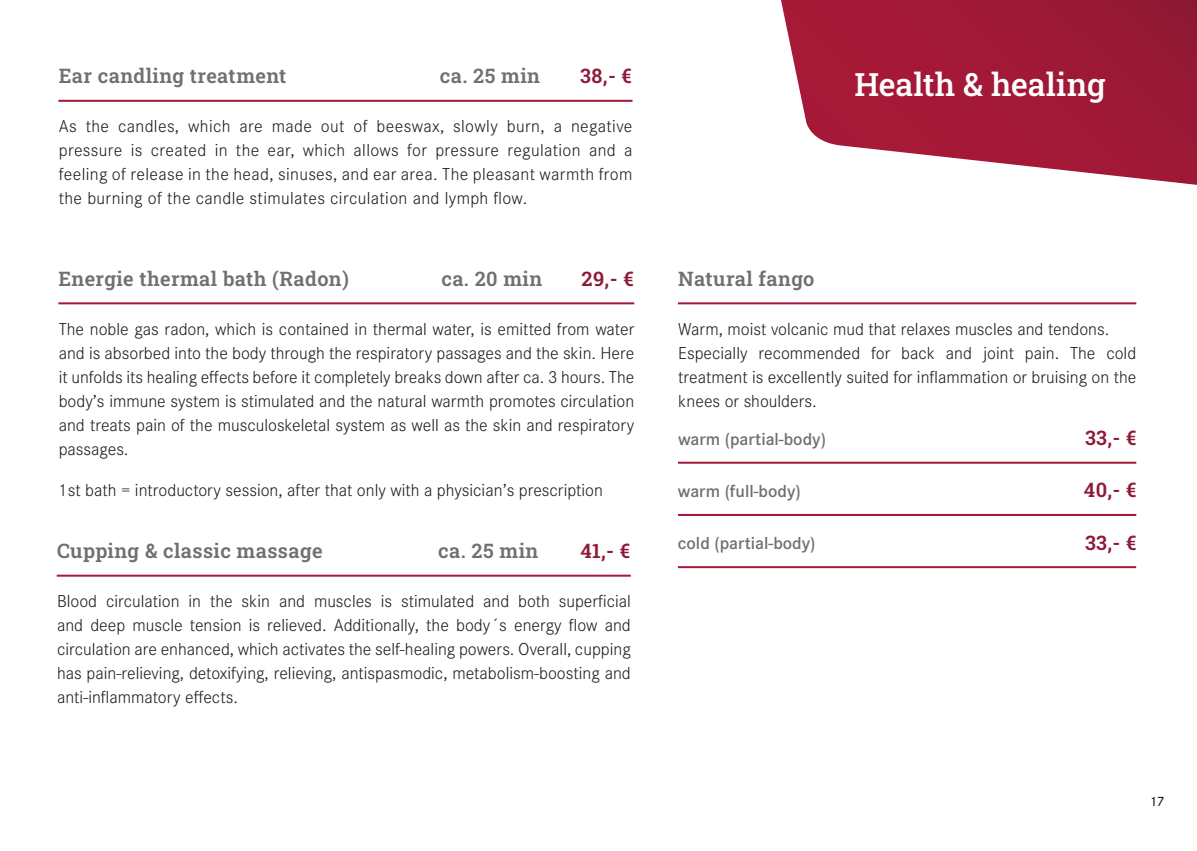
<style>
.page{position:relative;width:1197px;height:851px;background:#fff}
.page>*{position:absolute;margin:0;border:0;box-sizing:border-box;transform-origin:0 0}
.t1{font:32px "Roboto Slab";letter-spacing:-.005em;color:#fff}
.t2{font:20px "Roboto Slab";letter-spacing:.02em;color:#70706f}
.t3{font:20px "Roboto Slab";letter-spacing:.02em;color:#8f1939}
.t4{font:300 18px/24px "Corporate S";color:#1d1d1b;text-align:justify}
.t5{font:600 18px "Corporate S";color:#70706f}
.t6{font:500 14px "Corporate S";color:#1d1d1b}
</style>
<div class="page">
<svg style="left:782px;top:0;width:414px;height:184px;background:#ae3a53"></svg>
<hr style="left:57px;top:574px;width:573px;height:2px;background:#a41737">
<hr style="left:58px;top:100px;width:574px;height:2px;background:#a41737">
<hr style="left:58px;top:302px;width:576px;height:2px;background:#a41737">
<hr style="left:678px;top:461px;width:458px;height:2px;background:#a41737">
<hr style="left:678px;top:514px;width:458px;height:2px;background:#a41737">
<hr style="left:677px;top:566px;width:458px;height:2px;background:#a41737">
<hr style="left:677px;top:302px;width:459px;height:2px;background:#a41737">
<p class="t2" style="left:59px;top:62px;width:229px">Ear candling treatment</p>
<p class="t3" style="left:580px;top:62px;width:53px">38,- €</p>
<p class="t4" style="left:59px;top:114px;width:575px">As the candles, which are made out of beeswax, slowly burn, a negative pressure is created in the ear, which allows for pressure regulation and a feeling of release in the head, sinuses, and ear area. The pleasant warmth from the burning of the candle stimulates circulation and lymph flow.</p>
<p class="t2" style="left:440px;top:62px;width:102px">ca. 25 min</p>
<p class="t2" style="left:58px;top:265px;width:292px">Energie thermal bath (Radon)</p>
<p class="t3" style="left:581px;top:265px;width:54px">29,- €</p>
<p class="t4" style="left:59px;top:317px;width:577px">The noble gas radon, which is contained in thermal water, is emitted from water and is absorbed into the body through the respiratory passages and the skin. Here it unfolds its healing effects before it completely breaks down after ca. 3 hours. The body’s immune system is stimulated and the natural warmth promotes circulation and treats pain of the musculoskeletal system as well as the skin and respiratory passages.</p>
<p class="t2" style="left:441px;top:265px;width:102px">ca. 20 min</p>
<p class="t4" style="left:58px;top:478px;width:546px">1st bath = introductory session, after that only with a physician’s prescription</p>
<p class="t2" style="left:57px;top:537px;width:267px">Cupping &amp; classic massage</p>
<p class="t3" style="left:580px;top:537px;width:51px">41,- €</p>
<p class="t4" style="left:57px;top:589px;width:575px">Blood circulation in the skin and muscles is stimulated and both superficial and deep muscle tension is relieved. Additionally, the body´s energy flow and circulation are enhanced, which activates the self-healing powers. Overall, cupping has pain-relieving, detoxifying, relieving, antispasmodic, metabolism-boosting and anti-inflammatory effects.</p>
<p class="t2" style="left:438px;top:537px;width:102px">ca. 25 min</p>
<h1 class="t1" style="left:854px;top:62px;width:252px">Health &amp; healing</h1>
<p class="t2" style="left:678px;top:265px;width:138px">Natural fango</p>
<p class="t4" style="left:678px;top:317px;width:459px;text-align:left">Warm, moist volcanic mud that relaxes muscles and tendons.<br>Especially recommended for back and joint pain. The cold treatment is excellently suited for inflammation or bruising on the knees or shoulders.</p>
<p class="t5" style="left:678px;top:428px;width:149px">warm (partial-body)</p>
<p class="t5" style="left:677px;top:480px;width:124px">warm (full-body)</p>
<p class="t5" style="left:677px;top:533px;width:139px">cold (partial-body)</p>
<p class="t3" style="left:1084px;top:424px;width:53px">33,- €</p>
<p class="t3" style="left:1083px;top:476px;width:54px">40,- €</p>
<p class="t3" style="left:1084px;top:528px;width:53px">33,- €</p>
<p class="t6" style="left:1149px;top:793px;width:17px">17</p>
</div>
